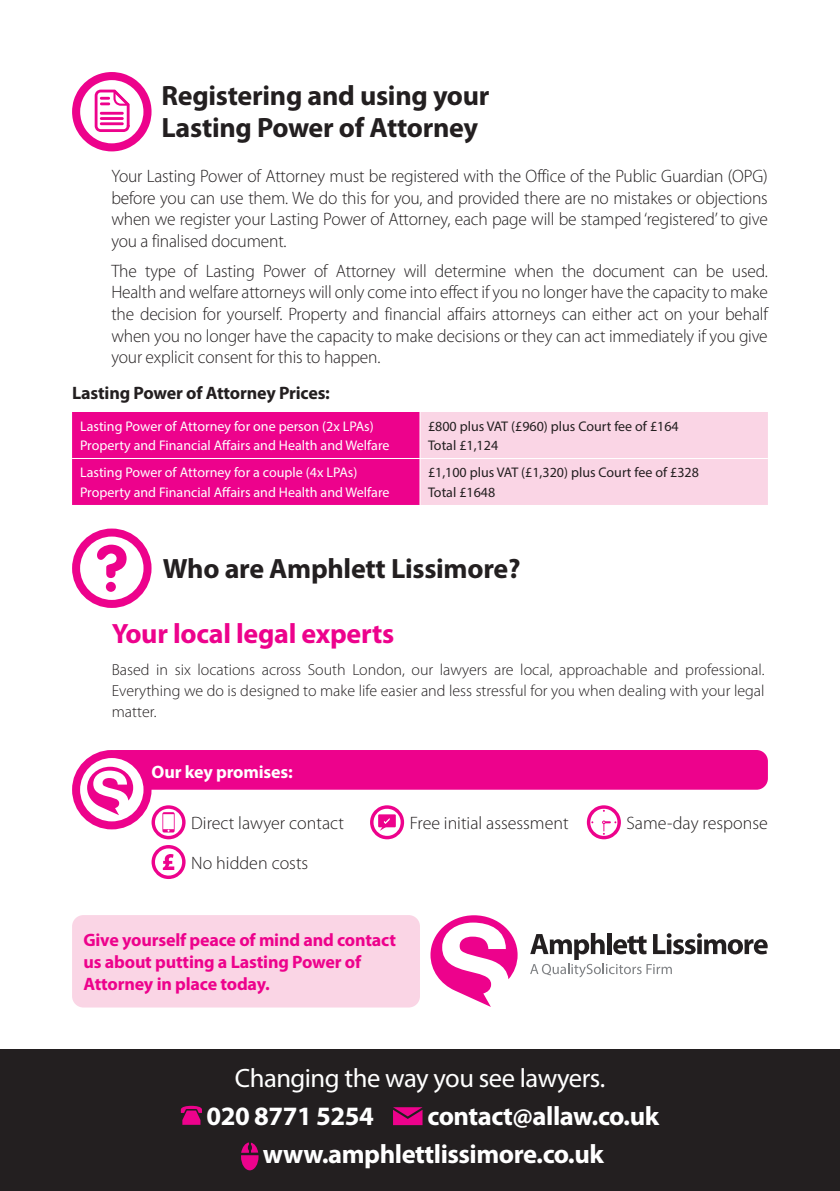
<style>
.page{position:relative;width:840px;height:1191px;background:#fff}
.page>*{position:absolute;margin:0;border:0;box-sizing:border-box;transform-origin:0 0}
.t1{font:700 28px/32px "Myriad Pro";letter-spacing:-.01em;color:#231f20}
.t2{font:700 28px "Myriad Pro";letter-spacing:-.01em;color:#ed028c}
.t3{font:700 26.6px/38.2px "Myriad Pro";letter-spacing:-.02em;color:#fff}
.t4{font:26.6px "Myriad Pro";letter-spacing:-.02em;color:#fff}
.t5{font:300 18px/21.6px "Myriad Pro";letter-spacing:-.01em;color:#231f20;text-align:justify}
.t6{font:700 18px/21.6px "Myriad Pro";letter-spacing:-.01em;color:#ed028c}
.t7{font:700 18px "Myriad Pro";letter-spacing:-.01em;color:#231f20}
.t8{font:700 18px "Myriad Pro";letter-spacing:-.01em;color:#fff}
.t9{font:300 16px/21px "Myriad Pro";color:#231f20;text-align:justify}
.t10{font:14px/20px "Myriad Pro";color:#fff}
.t11{font:14px/20px "Myriad Pro";color:#231f20}
</style>
<div class="page">
<div style="left:0;top:1049px;width:839px;height:142px;background:#231f20"></div>
<div style="left:72px;top:915px;width:348px;height:92px;background:#fad5e5;border-radius:11px"></div>
<svg style="left:181px;top:1105px;width:21px;height:19px"></svg>
<svg style="left:393px;top:1107px;width:29px;height:18px"></svg>
<svg style="left:241px;top:1142px;width:17px;height:28px"></svg>
<svg style="left:76px;top:532px;width:71px;height:72px"></svg>
<div style="left:72px;top:528px;width:79px;height:80px;border:8px solid #ed028c;border-radius:50%"></div>
<div style="left:106px;top:582px;width:10px;height:10px;background:#ed028c;border-radius:50%"></div>
<svg style="left:97px;top:544px;width:29px;height:34px"></svg>
<div style="left:106px;top:750px;width:661px;height:39px;background:#ed028c;border-radius:11px"></div>
<svg style="left:151px;top:805px;width:34px;height:34px"></svg>
<svg style="left:370px;top:805px;width:34px;height:34px"></svg>
<svg style="left:151px;top:845px;width:34px;height:34px"></svg>
<svg style="left:586px;top:805px;width:34px;height:34px"></svg>
<svg style="left:75px;top:753px;width:74px;height:73px"></svg>
<svg style="left:87px;top:766px;width:46px;height:49px"></svg>
<div style="left:72px;top:750px;width:79px;height:79px;border:8px solid #ed028c;border-radius:50%"></div>
<svg style="left:72px;top:72px;width:79px;height:79px"></svg>
<svg style="left:430px;top:915px;width:87px;height:92px"></svg>
<svg style="left:530px;top:933px;width:237px;height:44px"></svg>
<svg style="left:72px;top:412px;width:695px;height:93px;background:#f36bb8"></svg>
<hr style="left:419px;top:412px;width:1px;height:46px;background:#fff">
<hr style="left:72px;top:458px;width:348px;height:1px;background:#fff">
<hr style="left:420px;top:458px;width:347px;height:1px;background:#fff">
<hr style="left:419px;top:459px;width:1px;height:46px;background:#fff">
<h1 class="t1" style="left:161px;top:80px;width:329px">Registering and using your<br>Lasting Power of Attorney</h1>
<p class="t5" style="left:111px;top:165px;width:657px">Your Lasting Power of Attorney must be registered with the Office of the Public Guardian (OPG) before you can use them. We do this for you, and provided there are no mistakes or objections when we register your Lasting Power of Attorney, each page will be stamped ‘registered’ to give you a finalised document.</p>
<p class="t5" style="left:111px;top:260px;width:657px">The type of Lasting Power of Attorney will determine when the document can be used.<br>Health and welfare attorneys will only come into effect if you no longer have the capacity to make the decision for yourself. Property and financial affairs attorneys can either act on your behalf when you no longer have the capacity to make decisions or they can act immediately if you give your explicit consent for this to happen.</p>
<p class="t7" style="left:72px;top:383px;width:259px">Lasting Power of Attorney Prices:</p>
<p class="t10" style="left:80px;top:415px;width:311px">Lasting Power of Attorney for one person (2x LPAs)<br>Property and Financial Affairs and Health and Welfare</p>
<p class="t11" style="left:428px;top:415px;width:252px">£800 plus VAT (£960) plus Court fee of £164<br>Total £1,124</p>
<p class="t10" style="left:80px;top:462px;width:311px">Lasting Power of Attorney for a couple (4x LPAs)<br>Property and Financial Affairs and Health and Welfare</p>
<p class="t11" style="left:428px;top:462px;width:272px">£1,100 plus VAT (£1,320) plus Court fee of £328<br>Total £1648</p>
<h1 class="t1" style="left:163px;top:553px;width:359px">Who are Amphlett Lissimore?</h1>
<h1 class="t2" style="left:112px;top:617px;width:284px">Your local legal experts</h1>
<p class="t9" style="left:112px;top:659px;width:654px">Based in six locations across South London, our lawyers are local, approachable and professional.<br>Everything we do is designed to make life easier and less stressful for you when dealing with your legal matter.</p>
<p class="t8" style="left:151px;top:761px;width:143px">Our key promises:</p>
<p class="t5" style="left:191px;top:812px;width:154px">Direct lawyer contact</p>
<p class="t5" style="left:409px;top:812px;width:160px">Free initial assessment</p>
<p class="t5" style="left:191px;top:852px;width:118px">No hidden costs</p>
<p class="t6" style="left:83px;top:929px;width:314px">Give yourself peace of mind and contact us about putting a Lasting Power of<br>Attorney in place today.</p>
<p class="t5" style="left:626px;top:812px;width:143px">Same-day response</p>
<h2 class="t4" style="left:234px;top:1061px;width:372px">Changing the way you see lawyers.</h2>
<h2 class="t3" style="left:206px;top:1097px;width:169px">020 8771 5254</h2>
<h2 class="t3" style="left:263px;top:1097px;width:397px;text-indent:164px">contact@allaw.co.uk www.amphlettlissimore.co.uk</h2>
</div>
